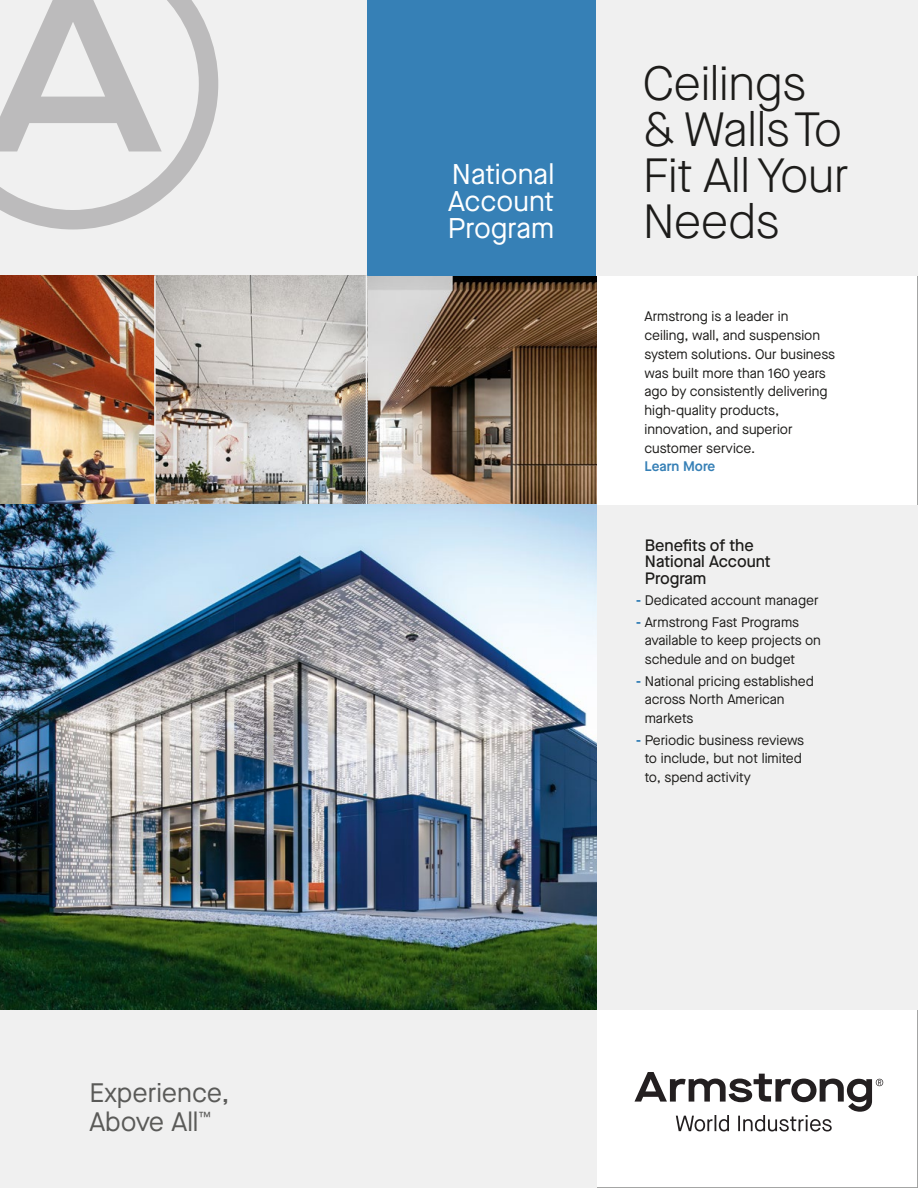
<style>
.page{position:relative;width:918px;height:1188px;background:#fff}
.page>*{position:absolute;margin:0;border:0;box-sizing:border-box;transform-origin:0 0}
.t1{font:300 48px/45.9px "Maison Neue";letter-spacing:-.005em;color:#1d1c1a}
.t2{font:28.5px/27px "Maison Neue";color:#fff;text-align:justify}
.t3{font:26.7px/29.5px "Maison Neue";color:#5a5a58}
.t4{font:500 16.5px/16.5px "Maison Neue";color:#1d1c1a}
.t5{font:13.8px/18.8px "Maison Neue";color:#1d1c1a}
.t6{font:600 13.8px "Maison Neue";color:#3680b6}
.s1{font-weight:700;color:#3680b6}
</style>
<div class="page">
<div style="left:597px;top:505px;width:321px;height:505px;background:#f0f0f0"></div>
<div style="left:0;top:0;width:367px;height:275px;background:#f0f0f0"></div>
<div style="left:0;top:1010px;width:597px;height:178px;background:#f0f0f0"></div>
<img style="left:0;top:275px;width:597px;height:735px">
<div style="left:367px;top:0;width:230px;height:275px;background:#3680b6"></div>
<svg style="left:0;top:0;width:218px;height:230px"></svg>
<hr style="left:366px;top:275px;width:1px;height:230px;background:#f0f0f0">
<hr style="left:154px;top:275px;width:2px;height:230px;background:#f0f0f0">
<div style="left:597px;top:0;width:321px;height:275px;background:#f0f0f0"></div>
<svg style="left:634px;top:1072px;width:249px;height:59px"></svg>
<h3 class="t3" style="left:89px;top:1077px;width:142px">Experience,<br>Above All<sup>™</sup></h3>
<h2 class="t2" style="left:448px;top:160px;width:108px">National Account Program</h2>
<h1 class="t1" style="left:643px;top:60px;width:208px">Ceilings &amp; Walls To<br>Fit All Your<br>Needs</h1>
<p class="t5" style="left:644px;top:307px;width:192px">Armstrong is a leader in ceiling, wall, and suspension system solutions. Our business was built more than 160 years ago by consistently delivering high-quality products, innovation, and superior customer service.</p>
<p class="t6" style="left:644px;top:457px;width:72px">Learn More</p>
<p class="t4" style="left:645px;top:536px;width:127px">Benefits of the<br>National Account<br>Program</p>
<p class="t5" style="left:636px;top:591px;width:184px"><span class="s1">-</span> Dedicated account manager</p>
<p class="t5" style="left:645px;top:612px;width:178px;text-indent:-9px"><span class="s1">-</span> Armstrong Fast Programs available to keep projects on schedule and on budget</p>
<p class="t5" style="left:645px;top:671px;width:171px;text-indent:-9px"><span class="s1">-</span> National pricing established across North American markets</p>
<p class="t5" style="left:645px;top:730px;width:161px;text-indent:-9px"><span class="s1">-</span> Periodic business reviews to include, but not limited to, spend activity</p>
</div>
